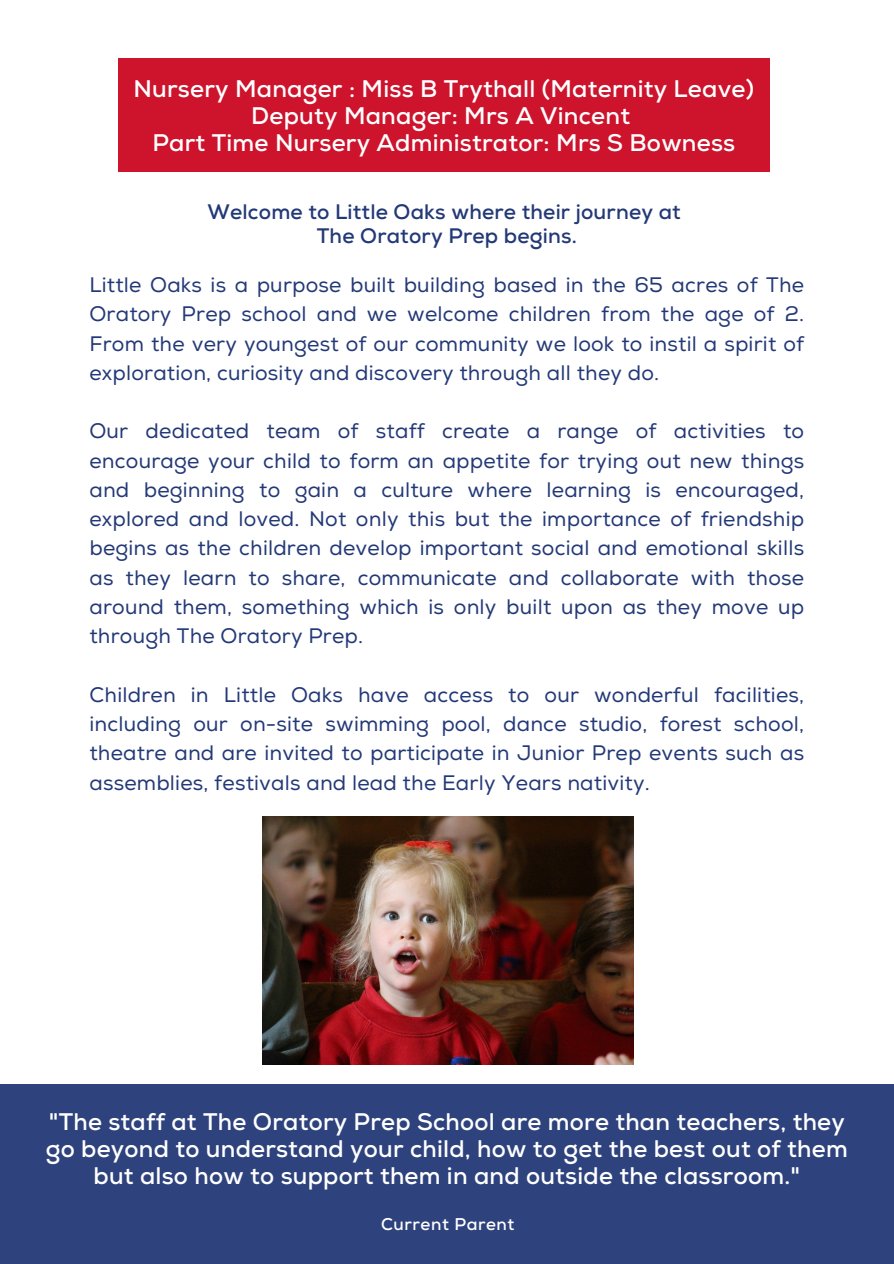
<style>
.page{position:relative;width:894px;height:1264px;background:#fff}
.page>*{position:absolute;margin:0;border:0;box-sizing:border-box;transform-origin:0 0}
.t1{font:700 24px/27px "Nexa";letter-spacing:.01em;color:#fff;text-align:center}
.t2{font:21px/29.2px "Nexa";letter-spacing:.01em;color:#233977;text-align:justify}
.t3{font:700 21px/23.7px "Nexa";letter-spacing:.01em;color:#233977;text-align:center}
.t4{font:700 16.95px "Nexa";letter-spacing:.035em;color:#fff}
</style>
<div class="page">
<div style="left:0;top:1084px;width:893px;height:179px;background:#2e437d"></div>
<div style="left:118px;top:58px;width:651px;height:114px;background:#ce132d"></div>
<img style="left:262px;top:816px;width:371px;height:248px">
<p class="t1" style="left:133px;top:75px;width:622px">Nursery Manager : Miss B Trythall (Maternity Leave)<br>Deputy Manager: Mrs A Vincent<br>Part Time Nursery Administrator: Mrs S Bowness</p>
<p class="t3" style="left:207px;top:200px;width:475px">Welcome to Little Oaks where their journey at<br>The Oratory Prep begins.</p>
<p class="t2" style="left:89px;top:270px;width:716px">Little Oaks is a purpose built building based in the 65 acres of The Oratory Prep school and we welcome children from the age of 2.<br>From the very youngest of our community we look to instil a spirit of exploration, curiosity and discovery through all they do.</p>
<p class="t2" style="left:89px;top:417px;width:716px">Our dedicated team of staff create a range of activities to encourage your child to form an appetite for trying out new things and beginning to gain a culture where learning is encouraged, explored and loved. Not only this but the importance of friendship begins as the children develop important social and emotional skills as they learn to share, communicate and collaborate with those around them, something which is only built upon as they move up through The Oratory Prep.</p>
<p class="t2" style="left:89px;top:680px;width:716px">Children in Little Oaks have access to our wonderful facilities, including our on-site swimming pool, dance studio, forest school, theatre and are invited to participate in Junior Prep events such as assemblies, festivals and lead the Early Years nativity.</p>
<p class="t1" style="left:46px;top:1108px;width:803px">"The staff at The Oratory Prep School are more than teachers, they go beyond to understand your child, how to get the best out of them but also how to support them in and outside the classroom."</p>
<p class="t4" style="left:381px;top:1212px;width:135px">Current Parent</p>
</div>
